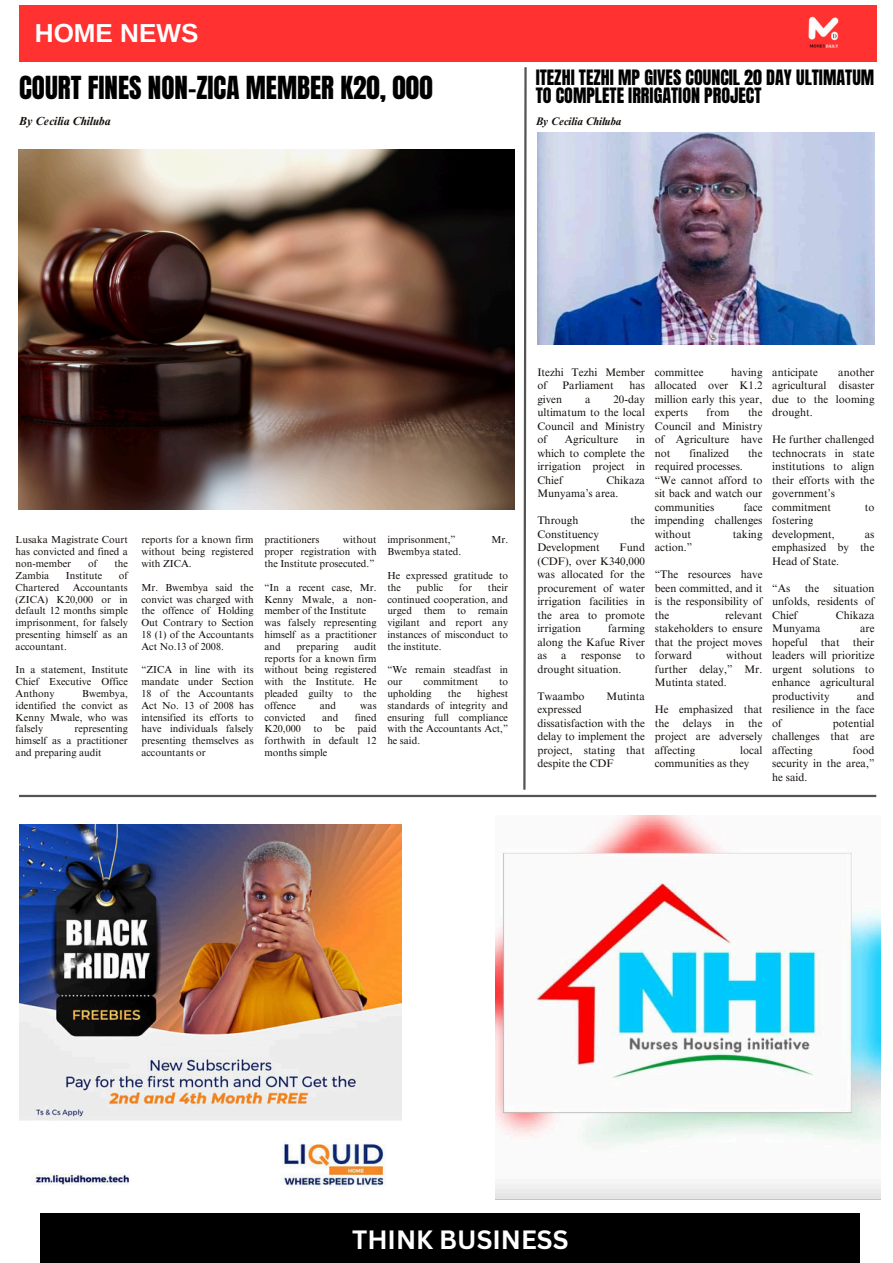
<style>
.page{position:relative;width:893px;height:1263px;background:#fff}
.page>*{position:absolute;margin:0;border:0;box-sizing:border-box;transform-origin:0 0}
.t1{font:27px "Anton";color:#000}
.t2{font:700 26.03px "Arimo";color:#fff}
.t3{font:700 25.72px "Canva Sans";color:#fff}
.t4{font:18px/18px "Anton";color:#000}
.t5{font:italic 700 11.7px "Times NRMT Pro";color:#130e0b}
.t6{font:10.95px/13.5px "Times NRMT Pro";color:#130e0b;text-align:justify}
.t7{font:italic 700 10.95px "Times NRMT Pro";color:#130e0b}
.t8{font:10.2px/11.9px "Times NRMT Pro";color:#130e0b;text-align:justify}
</style>
<div class="page">
<div style="left:40px;top:1213px;width:819px;height:50px;background:#000"></div>
<div style="left:19px;top:5px;width:857px;height:57px;background:#ff3131"></div>
<img style="left:808px;top:16px;width:31px;height:32px">
<svg style="left:523px;top:67px;width:4px;height:723px"></svg>
<hr style="left:19px;top:795px;width:857px;height:2px;background:#545454">
<img style="left:19px;top:824px;width:383px;height:362px">
<img style="left:495px;top:815px;width:385px;height:385px">
<img style="left:19px;top:149px;width:495px;height:360px">
<img style="left:537px;top:132px;width:337px;height:212px">
<p class="t2" style="left:35px;top:18px;width:165px">HOME NEWS</p>
<p class="t1" style="left:19px;top:68px;width:415px">COURT FINES NON-ZICA MEMBER K20, 000</p>
<p class="t5" style="left:19px;top:116px;width:93px">By Cecilia Chiluba</p>
<p class="t4" style="left:535px;top:69px;width:340px">ITEZHI TEZHI MP GIVES COUNCIL 20 DAY ULTIMATUM<br>TO COMPLETE IRRIGATION PROJECT</p>
<p class="t7" style="left:535px;top:117px;width:87px">By Cecilia Chiluba</p>
<p class="t8" style="left:16px;top:535px;width:114px">Lusaka Magistrate Court has convicted and fined a non-member</p>
<p class="t8" style="left:88px;top:559px;width:11px">of</p>
<p class="t8" style="left:114px;top:559px;width:15px">the</p>
<p class="t8" style="left:16px;top:571px;width:35px">Zambia</p>
<p class="t8" style="left:66px;top:571px;width:38px">Institute</p>
<p class="t8" style="left:119px;top:571px;width:11px">of</p>
<p class="t8" style="left:16px;top:583px;width:45px">Chartered</p>
<p class="t8" style="left:16px;top:583px;width:114px;text-indent:57px">Accountants (ZICA) K20,000 or in default 12 months simple imprisonment, for falsely presenting himself as an accountant.</p>
<p class="t8" style="left:16px;top:665px;width:114px">In a statement, Institute Chief Executive Office Anthony</p>
<p class="t8" style="left:16px;top:689px;width:114px;text-indent:67px">Bwembya, identified the convict as Kenny Mwale, who was falsely</p>
<p class="t8" style="left:16px;top:724px;width:114px;text-indent:59px">representing himself as a practitioner and preparing audit</p>
<h3 class="t8" style="left:141px;top:535px;width:114px">reports for a known firm without being registered with ZICA.</h3>
<h4 class="t8" style="left:141px;top:583px;width:114px">Mr. Bwembya said the convict was charged with the offence of Holding Out Contrary to Section 18 (1) of the Accountants Act No.13 of 2008.</h4>
<p class="t8" style="left:141px;top:665px;width:114px">“ZICA in line with its mandate under Section 18 of the Accountants Act No. 13 of 2008 has intensified its efforts to have individuals falsely presenting themselves as accountants or</p>
<h5 class="t8" style="left:264px;top:535px;width:114px;text-indent:78px">without proper registration with the Institute prosecuted.”</h5>
<h5 class="t8" style="left:264px;top:583px;width:114px">“In a recent case, Mr.<br>Kenny Mwale, a non&shy;member of the Institute</h5>
<h5 class="t8" style="left:264px;top:618px;width:114px">was falsely representing himself as a practitioner and</h5>
<h5 class="t8" style="left:264px;top:535px;width:56px">practitioners</h5>
<h5 class="t8" style="left:264px;top:642px;width:114px;text-indent:90px">audit reports for a known firm without being registered with the Institute. He pleaded guilty to the offence</h5>
<h5 class="t8" style="left:296px;top:642px;width:44px">preparing</h5>
<h5 class="t8" style="left:320px;top:701px;width:18px">and</h5>
<h5 class="t8" style="left:360px;top:701px;width:18px">was</h5>
<h5 class="t8" style="left:264px;top:712px;width:114px;text-indent:90px">fined K20,000 to be paid forthwith in default 12 months simple</h5>
<h5 class="t8" style="left:264px;top:712px;width:43px">convicted</h5>
<h5 class="t8" style="left:322px;top:712px;width:18px">and</h5>
<h5 class="t8" style="left:387px;top:535px;width:70px">imprisonment,”</h5>
<h5 class="t8" style="left:491px;top:535px;width:18px">Mr.</h5>
<h5 class="t8" style="left:387px;top:547px;width:75px">Bwembya stated.</h5>
<h5 class="t8" style="left:387px;top:571px;width:122px">He expressed gratitude to the</h5>
<h5 class="t8" style="left:387px;top:583px;width:122px;text-indent:101px">their continued cooperation, and urged them to remain vigilant and report any instances of misconduct to the institute.</h5>
<h5 class="t8" style="left:387px;top:665px;width:122px">“We remain steadfast in our</h5>
<h5 class="t8" style="left:416px;top:583px;width:28px">public</h5>
<h5 class="t8" style="left:459px;top:583px;width:14px">for</h5>
<h5 class="t8" style="left:423px;top:677px;width:56px">commitment</h5>
<h5 class="t8" style="left:499px;top:677px;width:11px">to</h5>
<h5 class="t8" style="left:387px;top:689px;width:46px">upholding</h5>
<h5 class="t8" style="left:448px;top:689px;width:15px">the</h5>
<h5 class="t8" style="left:387px;top:689px;width:122px;text-indent:90px">highest standards of integrity and ensuring full compliance with the Accountants Act,” he said.</h5>
<h1 class="t6" style="left:537px;top:367px;width:109px">Itezhi Tezhi Member of</h1>
<h1 class="t6" style="left:562px;top:380px;width:53px">Parliament</h1>
<h1 class="t6" style="left:629px;top:380px;width:17px">has</h1>
<h1 class="t6" style="left:537px;top:394px;width:26px">given</h1>
<h1 class="t6" style="left:585px;top:394px;width:7px">a</h1>
<h1 class="t6" style="left:537px;top:394px;width:109px;text-indent:76px">20-day ultimatum to the local Council and Ministry of</h1>
<h1 class="t6" style="left:537px;top:434px;width:109px;text-indent:99px">in which to complete the irrigation project in Chief</h1>
<h1 class="t6" style="left:565px;top:434px;width:55px">Agriculture</h1>
<h1 class="t6" style="left:537px;top:475px;width:109px;text-indent:69px">Chikaza<br>Munyama’s area.</h1>
<p class="t6" style="left:537px;top:515px;width:43px">Through</p>
<p class="t6" style="left:630px;top:515px;width:16px">the</p>
<p class="t6" style="left:537px;top:529px;width:64px">Constituency<br>Development</p>
<p class="t6" style="left:537px;top:542px;width:109px;text-indent:82px">Fund (CDF), over K340,000 was allocated for the procurement of water irrigation facilities in the area to promote irrigation</p>
<p class="t6" style="left:537px;top:623px;width:109px;text-indent:71px">farming along the Kafue River as</p>
<p class="t6" style="left:561px;top:650px;width:7px">a</p>
<p class="t6" style="left:581px;top:650px;width:42px">response</p>
<p class="t6" style="left:635px;top:650px;width:11px">to</p>
<p class="t6" style="left:537px;top:664px;width:86px">drought situation.</p>
<h2 class="t6" style="left:537px;top:691px;width:49px">Twaambo</h2>
<h2 class="t6" style="left:606px;top:691px;width:40px">Mutinta</h2>
<h2 class="t6" style="left:537px;top:704px;width:109px;text-align:left">expressed dissatisfaction with the delay to implement the project, stating that despite the CDF</h2>
<h4 class="t6" style="left:655px;top:367px;width:109px;text-indent:76px">having allocated over K1.2 million early this year, experts</h4>
<h4 class="t6" style="left:655px;top:367px;width:50px">committee</h4>
<h4 class="t6" style="left:655px;top:407px;width:109px;text-indent:93px">the Council and Ministry of Agriculture have not</h4>
<h4 class="t6" style="left:706px;top:407px;width:24px">from</h4>
<h4 class="t6" style="left:689px;top:448px;width:41px">finalized</h4>
<h4 class="t6" style="left:748px;top:448px;width:16px">the</h4>
<h4 class="t6" style="left:655px;top:461px;width:109px;text-align:left">required processes. “We cannot afford to sit back and watch our communities</h4>
<h4 class="t6" style="left:655px;top:502px;width:109px;text-indent:89px">face impending challenges without</h4>
<h4 class="t6" style="left:733px;top:529px;width:31px">taking</h4>
<h4 class="t6" style="left:655px;top:542px;width:39px">action.”</h4>
<p class="t6" style="left:655px;top:569px;width:109px">“The resources have been committed, and it is the responsibility of the</p>
<p class="t6" style="left:655px;top:610px;width:109px;text-indent:70px">relevant stakeholders to ensure that the project moves forward</p>
<p class="t6" style="left:655px;top:650px;width:109px;text-indent:71px">without further delay,” Mr.<br>Mutinta stated.</p>
<p class="t6" style="left:655px;top:704px;width:109px">He emphasized that the delays in the project are adversely affecting</p>
<p class="t6" style="left:655px;top:745px;width:109px;text-indent:85px">local communities as they</p>
<p class="t6" style="left:772px;top:367px;width:47px">anticipate</p>
<p class="t6" style="left:772px;top:367px;width:104px;text-indent:66px">another agricultural disaster due to the looming drought.</p>
<p class="t6" style="left:772px;top:434px;width:104px;text-align:left">He further challenged technocrats in state institutions to align their efforts with the government’s commitment</p>
<p class="t6" style="left:864px;top:502px;width:11px">to</p>
<p class="t6" style="left:772px;top:515px;width:64px">fostering development,</p>
<p class="t6" style="left:772px;top:529px;width:104px;text-indent:93px">as emphasized by the Head of State.</p>
<p class="t6" style="left:772px;top:583px;width:20px">“As</p>
<p class="t6" style="left:804px;top:583px;width:16px">the</p>
<p class="t6" style="left:772px;top:583px;width:104px;text-indent:61px">situation unfolds, residents of Chief</p>
<p class="t6" style="left:836px;top:610px;width:40px">Chikaza</p>
<p class="t6" style="left:772px;top:623px;width:50px">Munyama</p>
<p class="t6" style="left:772px;top:623px;width:104px;text-indent:88px">are hopeful that their leaders will prioritize urgent solutions to enhance agricultural productivity</p>
<p class="t6" style="left:772px;top:691px;width:104px;text-indent:85px">and resilience in the face of</p>
<p class="t6" style="left:772px;top:718px;width:104px;text-indent:61px">potential challenges that are affecting</p>
<p class="t6" style="left:772px;top:745px;width:104px;text-indent:80px">food security in the area,” he said.</p>
<p class="t3" style="left:352px;top:1222px;width:218px">THINK BUSINESS</p>
</div>
